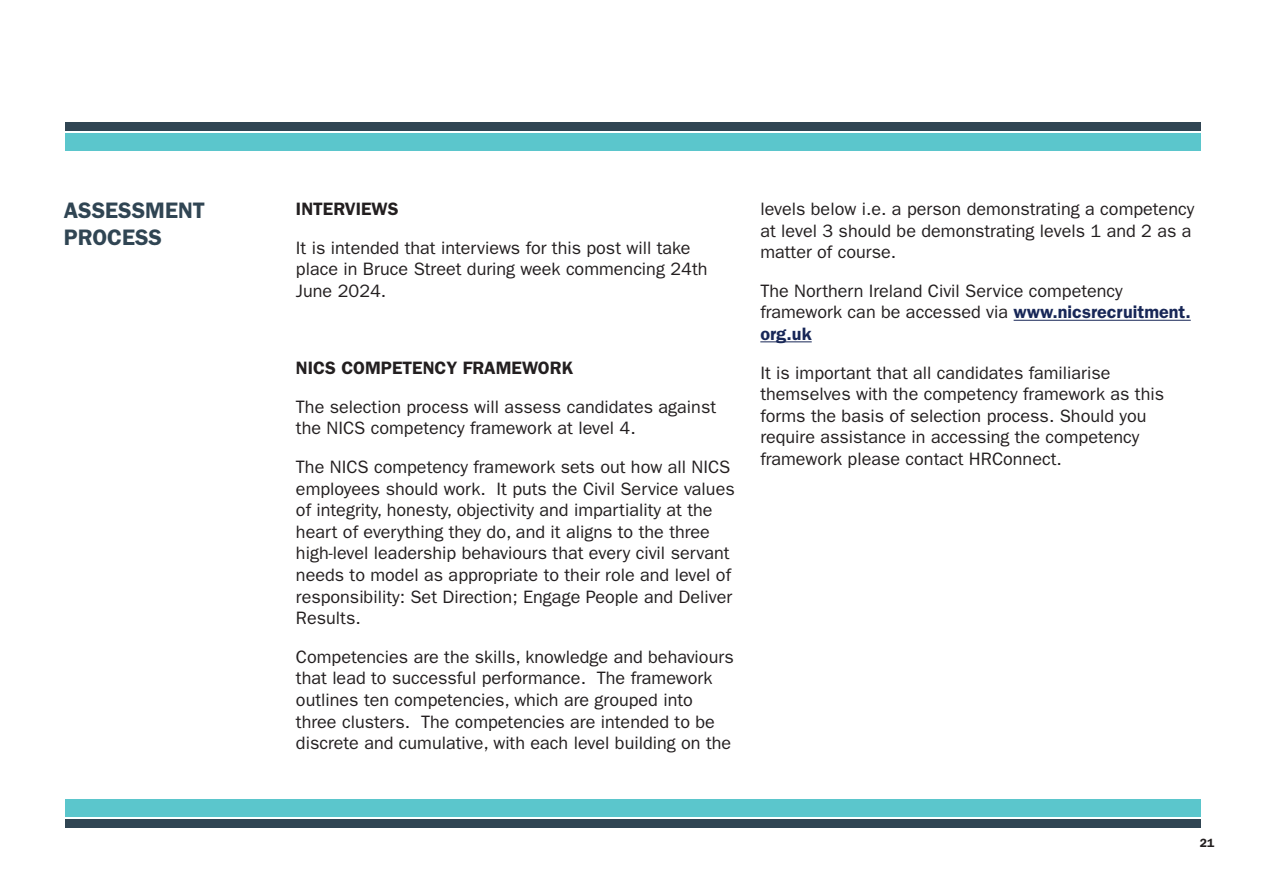
<style>
.page{position:relative;width:1263px;height:893px;background:#fff}
.page>*{position:absolute;margin:0;border:0;box-sizing:border-box;transform-origin:0 0}
.t1{font:600 22.5px/27px "ITC Franklin Gothic Std";color:#304553}
.t2{font:18px/21.6px "ITC Franklin Gothic Std";color:#231f20}
.t3{font:600 18px "ITC Franklin Gothic Std";color:#231f20}
.t4{font:600 12px "ITC Franklin Gothic Std";color:#231f20}
.s1{font-weight:600;color:#182757}
</style>
<div class="page">
<div style="left:65px;top:799px;width:1135px;height:17px;background:#5bc6cc"></div>
<div style="left:65px;top:819px;width:1135px;height:9px;background:#304553"></div>
<div style="left:65px;top:134px;width:1135px;height:17px;background:#5bc6cc"></div>
<div style="left:65px;top:123px;width:1135px;height:8px;background:#304553"></div>
<hr style="left:1014px;top:320px;width:177px;height:1px;background:#182757">
<hr style="left:760px;top:341px;width:52px;height:1px;background:#182757">
<p class="t1" style="left:64px;top:197px;width:143px">ASSESSMENT<br>PROCESS</p>
<p class="t3" style="left:296px;top:198px;width:104px">INTERVIEWS</p>
<p class="t2" style="left:296px;top:237px;width:413px">It is intended that interviews for this post will take place in Bruce Street during week commencing 24th<br>June 2024.</p>
<p class="t3" style="left:296px;top:357px;width:279px">NICS COMPETENCY FRAMEWORK</p>
<p class="t2" style="left:296px;top:396px;width:422px">The selection process will assess candidates against the NICS competency framework at level 4.</p>
<p class="t2" style="left:296px;top:456px;width:440px">The NICS competency framework sets out how all NICS employees should work. It puts the Civil Service values of integrity, honesty, objectivity and impartiality at the heart of everything they do, and it aligns to the three high-level leadership behaviours that every civil servant needs to model as appropriate to their role and level of responsibility: Set Direction; Engage People and Deliver Results.</p>
<p class="t2" style="left:296px;top:646px;width:439px">Competencies are the skills, knowledge and behaviours that lead to successful performance. The framework outlines ten competencies, which are grouped into three clusters. The competencies are intended to be discrete and cumulative, with each level building on the</p>
<p class="t2" style="left:760px;top:198px;width:435px">levels below i.e. a person demonstrating a competency at level 3 should be demonstrating levels 1 and 2 as a matter of course.</p>
<p class="t2" style="left:760px;top:280px;width:432px">The Northern Ireland Civil Service competency framework can be accessed via <span class="s1">www.nicsrecruitment. org.uk</span></p>
<p class="t2" style="left:760px;top:362px;width:405px">It is important that all candidates familiarise themselves with the competency framework as this forms the basis of selection process. Should you require assistance in accessing the competency framework please contact HRConnect.</p>
<p class="t4" style="left:1200px;top:836px;width:16px">21</p>
</div>
